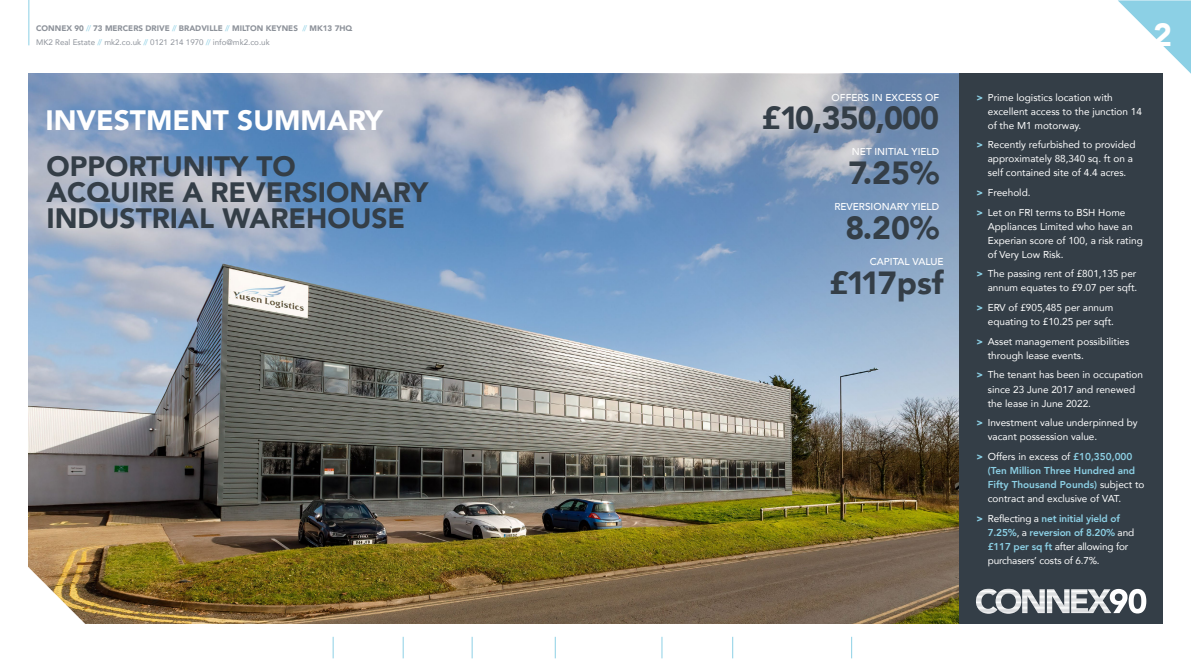
<style>
.page{position:relative;width:1191px;height:670px;background:#fff}
.page>*{position:absolute;margin:0;border:0;box-sizing:border-box;transform-origin:0 0}
.t1{font:900 32px "Avenir";letter-spacing:-.03em;color:#343e47}
.t2{font:900 32px "Avenir";color:#fff}
.t3{font:900 28px/26px "Avenir";color:#343e47}
.t4{font:900 28px "Avenir";color:#fff}
.t5{font:10px/14px "Avenir";color:#fff}
.t6{font:800 10px/14px "Avenir";color:#8cd0e5}
.t7{font:500 10px "Avenir";color:#fff}
.t8{font:900 8px/14px "Avenir";color:#8d929a}
.s1{font-weight:400;color:#8cd0e5}
.s2{font-weight:400}
.s3{font-weight:900;color:#8cd0e5}
.s4{font-weight:900}
.s5{font-weight:400;color:#fff}
.s6{font-weight:800;color:#8cd0e5}
</style>
<div class="page">
<img style="left:28px;top:74px;width:931px;height:550px">
<img style="left:477px;top:74px;width:482px;height:482px">
<div style="left:959px;top:74px;width:203px;height:550px;background:#343e47"></div>
<img style="left:28px;top:539px;width:103px;height:85px">
<svg style="left:1111px;top:589px;width:35px;height:24px"></svg>
<hr style="left:976px;top:589px;width:135px;height:1px;background:#fff">
<hr style="left:976px;top:590px;width:135px;height:1px;background:#fff">
<hr style="left:976px;top:591px;width:135px;height:1px;background:#fff">
<hr style="left:976px;top:592px;width:135px;height:1px;background:#fff">
<hr style="left:976px;top:593px;width:135px;height:1px;background:#fff">
<hr style="left:976px;top:594px;width:135px;height:1px;background:#fff">
<hr style="left:976px;top:595px;width:135px;height:1px;background:#fff">
<hr style="left:976px;top:596px;width:135px;height:1px;background:#fff">
<hr style="left:976px;top:597px;width:135px;height:1px;background:#fff">
<hr style="left:976px;top:598px;width:135px;height:1px;background:#fff">
<hr style="left:976px;top:599px;width:135px;height:1px;background:#fff">
<hr style="left:976px;top:600px;width:135px;height:1px;background:#fff">
<hr style="left:976px;top:601px;width:135px;height:1px;background:#fff">
<hr style="left:976px;top:602px;width:135px;height:1px;background:#fff">
<hr style="left:976px;top:603px;width:135px;height:1px;background:#fff">
<hr style="left:976px;top:604px;width:135px;height:1px;background:#fff">
<hr style="left:976px;top:605px;width:135px;height:1px;background:#fff">
<hr style="left:976px;top:606px;width:135px;height:1px;background:#fff">
<hr style="left:976px;top:607px;width:135px;height:1px;background:#fff">
<hr style="left:976px;top:608px;width:135px;height:1px;background:#fff">
<hr style="left:976px;top:609px;width:135px;height:1px;background:#fff">
<hr style="left:976px;top:610px;width:135px;height:1px;background:#fff">
<hr style="left:976px;top:611px;width:135px;height:1px;background:#fff">
<hr style="left:976px;top:612px;width:135px;height:1px;background:#fff">
<hr style="left:976px;top:613px;width:135px;height:1px;background:#fff">
<svg style="left:1117px;top:0;width:74px;height:74px"></svg>
<hr style="left:28px;top:0;width:1px;height:45px;background:#8cd0e5">
<svg style="left:333px;top:637px;width:1px;height:21px"></svg>
<svg style="left:403px;top:637px;width:1px;height:21px"></svg>
<svg style="left:471px;top:637px;width:1px;height:21px"></svg>
<svg style="left:555px;top:637px;width:1px;height:21px"></svg>
<svg style="left:661px;top:637px;width:1px;height:21px"></svg>
<svg style="left:732px;top:637px;width:1px;height:21px"></svg>
<svg style="left:851px;top:637px;width:1px;height:21px"></svg>
<p class="t8" style="left:36px;top:21px;width:318px">CONNEX 90 <span class="s1">//</span> 73 MERCERS DRIVE <span class="s1">//</span> BRADVILLE <span class="s1">//</span> MILTON KEYNES <span class="s1">//</span> MK13 7HQ<br><span class="s2">MK2 Real Estate</span> <span class="s1">//</span> <span class="s2">mk2.co.uk</span> <span class="s1">//</span> <span class="s2">0121 214 1970</span> <span class="s1">//</span> <span class="s2">info@mk2.co.uk</span></p>
<h2 class="t4" style="left:45px;top:96px;width:339px">INVESTMENT SUMMARY</h2>
<h2 class="t3" style="left:47px;top:152px;width:383px">OPPORTUNITY TO<br>ACQUIRE A REVERSIONARY<br>INDUSTRIAL WAREHOUSE</h2>
<p class="t7" style="left:831px;top:89px;width:109px">OFFERS IN EXCESS OF</p>
<h1 class="t1" style="left:762px;top:91px;width:179px">£10,350,000</h1>
<p class="t7" style="left:852px;top:143px;width:89px">NET INITIAL YIELD</p>
<h1 class="t1" style="left:848px;top:146px;width:92px">7.25%</h1>
<p class="t7" style="left:834px;top:198px;width:106px">REVERSIONARY YIELD</p>
<h1 class="t1" style="left:845px;top:200px;width:95px">8.20%</h1>
<p class="t7" style="left:870px;top:253px;width:75px">CAPITAL VALUE</p>
<h1 class="t1" style="left:829px;top:255px;width:116px">£117psf</h1>
<h1 class="t2" style="left:1153px;top:7px;width:20px">2</h1>
<p class="t5" style="left:987px;top:90px;width:156px;text-indent:-11px"><span class="s3">&gt;</span> Prime logistics location with excellent access to the junction 14 of the M1 motorway.</p>
<p class="t5" style="left:987px;top:138px;width:149px;text-indent:-11px"><span class="s3">&gt;</span> Recently refurbished to provided approximately 88,340 sq. ft on a self contained site of 4.4 acres.</p>
<p class="t5" style="left:976px;top:182px;width:151px;line-height:19.7px"><span class="s3">&gt;</span> Freehold.<br><span class="s3">&gt;</span> Let on FRI terms to BSH Home</p>
<p class="t5" style="left:987px;top:219px;width:157px">Appliances Limited who have an<br>Experian score of 100, a risk rating of Very Low Risk.</p>
<p class="t5" style="left:976px;top:267px;width:162px;text-align:right"><span class="s3">&gt;</span> The passing rent of £801,135 per annum equates to £9.07 per sqft.</p>
<p class="t5" style="left:976px;top:300px;width:139px;text-align:right"><span class="s3">&gt;</span> ERV of £905,485 per annum equating to £10.25 per sqft.</p>
<p class="t5" style="left:987px;top:334px;width:143px;text-indent:-11px"><span class="s3">&gt;</span> Asset management possibilities through lease events.</p>
<p class="t5" style="left:987px;top:368px;width:157px;text-indent:-11px"><span class="s3">&gt;</span> The tenant has been in occupation since 23 June 2017 and renewed the lease in June 2022.</p>
<p class="t5" style="left:987px;top:415px;width:151px;text-indent:-11px"><span class="s3">&gt;</span> Investment value underpinned by vacant possession value.</p>
<p class="t6" style="left:987px;top:449px;width:158px;text-indent:-11px"><span class="s4">&gt;</span> <span class="s5">Offers in excess of</span> £10,350,000 (Ten Million Three Hundred and<br>Fifty Thousand Pounds) <span class="s5">subject to contract and exclusive of VAT.</span></p>
<p class="t5" style="left:987px;top:511px;width:148px;text-indent:-11px"><span class="s3">&gt;</span> Reflecting a <span class="s6">net initial yield of<br>7.25%</span>, a <span class="s6">reversion of 8.20%</span> and <span class="s6">£117 per sq ft</span> after allowing for purchasers’ costs of 6.7%.</p>
</div>
